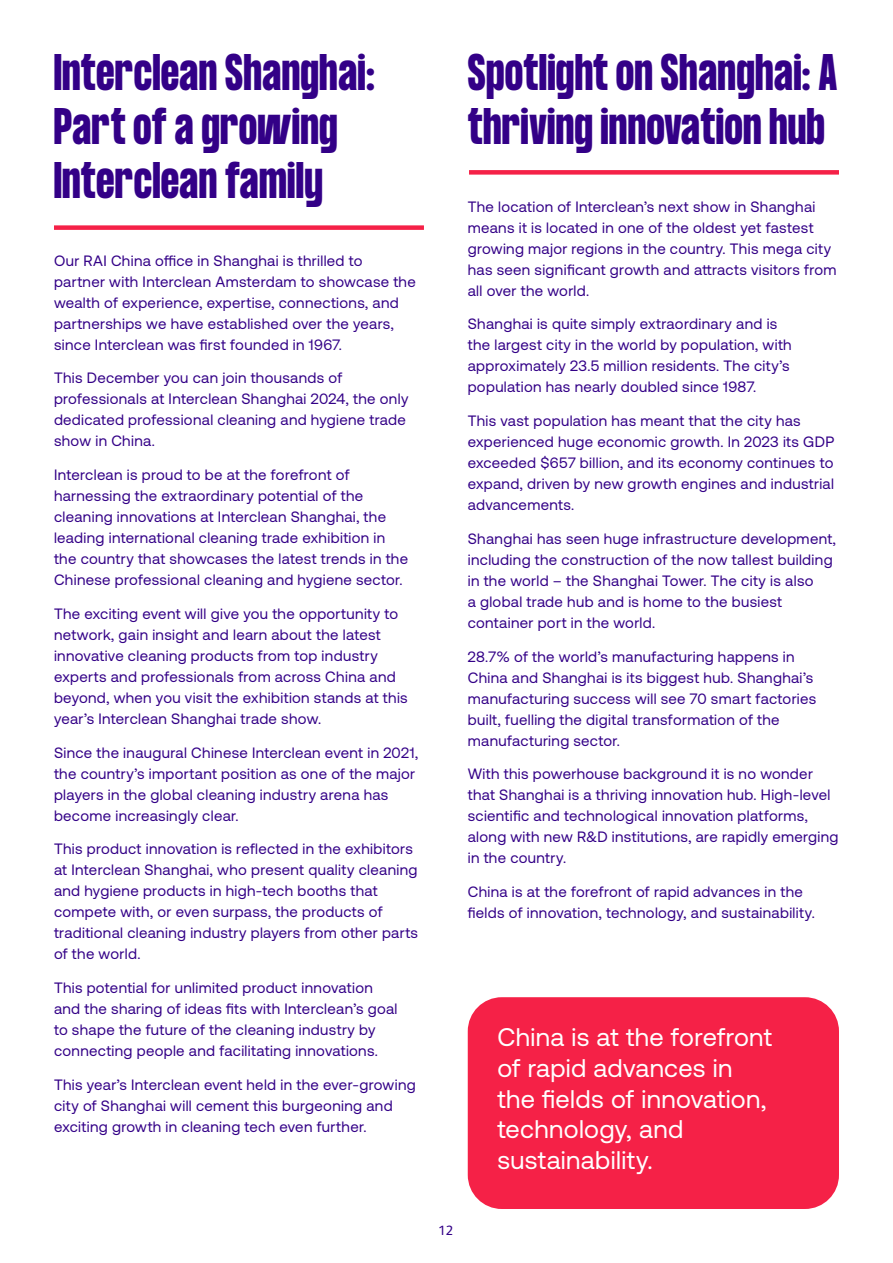
<style>
.page{position:relative;width:893px;height:1263px;background:#fff}
.page>*{position:absolute;margin:0;border:0;box-sizing:border-box;transform-origin:0 0}
.t1{font:700 45px/54px "Formula Condensed";letter-spacing:.02em;color:#330087}
.t2{font:25.5px/30.6px "Aeonik";letter-spacing:.015em;color:#fff}
.t3{font:15px/21px "Aeonik";letter-spacing:.025em;color:#330087}
.t4{font:13.5px "FS Albert Pro";color:#330087}
</style>
<div class="page">
<div style="left:468px;top:997px;width:371px;height:212px;background:#f52147;border-radius:34px"></div>
<div style="left:469px;top:170px;width:370px;height:5px;background:#f52147"></div>
<div style="left:54px;top:225px;width:370px;height:5px;background:#f52147"></div>
<h1 class="t1" style="left:54px;top:47px;width:322px">Interclean Shanghai:<br>Part of a growing<br>Interclean family</h1>
<p class="t3" style="left:54px;top:250px;width:363px">Our RAI China office in Shanghai is thrilled to partner with Interclean Amsterdam to showcase the wealth of experience, expertise, connections, and partnerships we have established over the years, since Interclean was first founded in 1967.</p>
<p class="t3" style="left:54px;top:368px;width:356px">This December you can join thousands of professionals at Interclean Shanghai 2024, the only dedicated professional cleaning and hygiene trade show in China.</p>
<p class="t3" style="left:54px;top:464px;width:356px">Interclean is proud to be at the forefront of harnessing the extraordinary potential of the cleaning innovations at Interclean Shanghai, the leading international cleaning trade exhibition in the country that showcases the latest trends in the Chinese professional cleaning and hygiene sector.</p>
<p class="t3" style="left:54px;top:603px;width:355px">The exciting event will give you the opportunity to network, gain insight and learn about the latest innovative cleaning products from top industry experts and professionals from across China and beyond, when you visit the exhibition stands at this year’s Interclean Shanghai trade show.</p>
<p class="t3" style="left:54px;top:742px;width:366px">Since the inaugural Chinese Interclean event in 2021, the country’s important position as one of the major players in the global cleaning industry arena has become increasingly clear.</p>
<p class="t3" style="left:54px;top:839px;width:366px">This product innovation is reflected in the exhibitors at Interclean Shanghai, who present quality cleaning and hygiene products in high-tech booths that compete with, or even surpass, the products of traditional cleaning industry players from other parts of the world.</p>
<p class="t3" style="left:54px;top:977px;width:345px">This potential for unlimited product innovation and the sharing of ideas fits with Interclean’s goal to shape the future of the cleaning industry by connecting people and facilitating innovations.</p>
<p class="t3" style="left:54px;top:1074px;width:363px">This year’s Interclean event held in the ever-growing city of Shanghai will cement this burgeoning and exciting growth in cleaning tech even further.</p>
<h1 class="t1" style="left:468px;top:47px;width:371px">Spotlight on Shanghai: A thriving innovation hub</h1>
<p class="t3" style="left:468px;top:196px;width:370px">The location of Interclean’s next show in Shanghai means it is located in one of the oldest yet fastest growing major regions in the country. This mega city has seen significant growth and attracts visitors from all over the world.</p>
<p class="t3" style="left:468px;top:314px;width:325px">Shanghai is quite simply extraordinary and is the largest city in the world by population, with approximately 23.5 million residents. The city’s population has nearly doubled since 1987.</p>
<p class="t3" style="left:468px;top:410px;width:368px">This vast population has meant that the city has experienced huge economic growth. In 2023 its GDP exceeded $657 billion, and its economy continues to expand, driven by new growth engines and industrial advancements.</p>
<p class="t3" style="left:468px;top:528px;width:370px">Shanghai has seen huge infrastructure development, including the construction of the now tallest building in the world – the Shanghai Tower. The city is also<br>a global trade hub and is home to the busiest container port in the world.</p>
<p class="t3" style="left:468px;top:646px;width:350px">28.7% of the world’s manufacturing happens in China and Shanghai is its biggest hub. Shanghai’s manufacturing success will see 70 smart factories built, fuelling the digital transformation of the manufacturing sector.</p>
<p class="t3" style="left:468px;top:764px;width:372px">With this powerhouse background it is no wonder that Shanghai is a thriving innovation hub. High-level scientific and technological innovation platforms, along with new R&amp;D institutions, are rapidly emerging in the country.</p>
<p class="t3" style="left:468px;top:881px;width:349px">China is at the forefront of rapid advances in the fields of innovation, technology, and sustainability.</p>
<p class="t4" style="left:438px;top:1221px;width:16px">12</p>
<h2 class="t2" style="left:497px;top:1022px;width:276px">China is at the forefront of rapid advances in the fields of innovation, technology, and sustainability.</h2>
</div>
